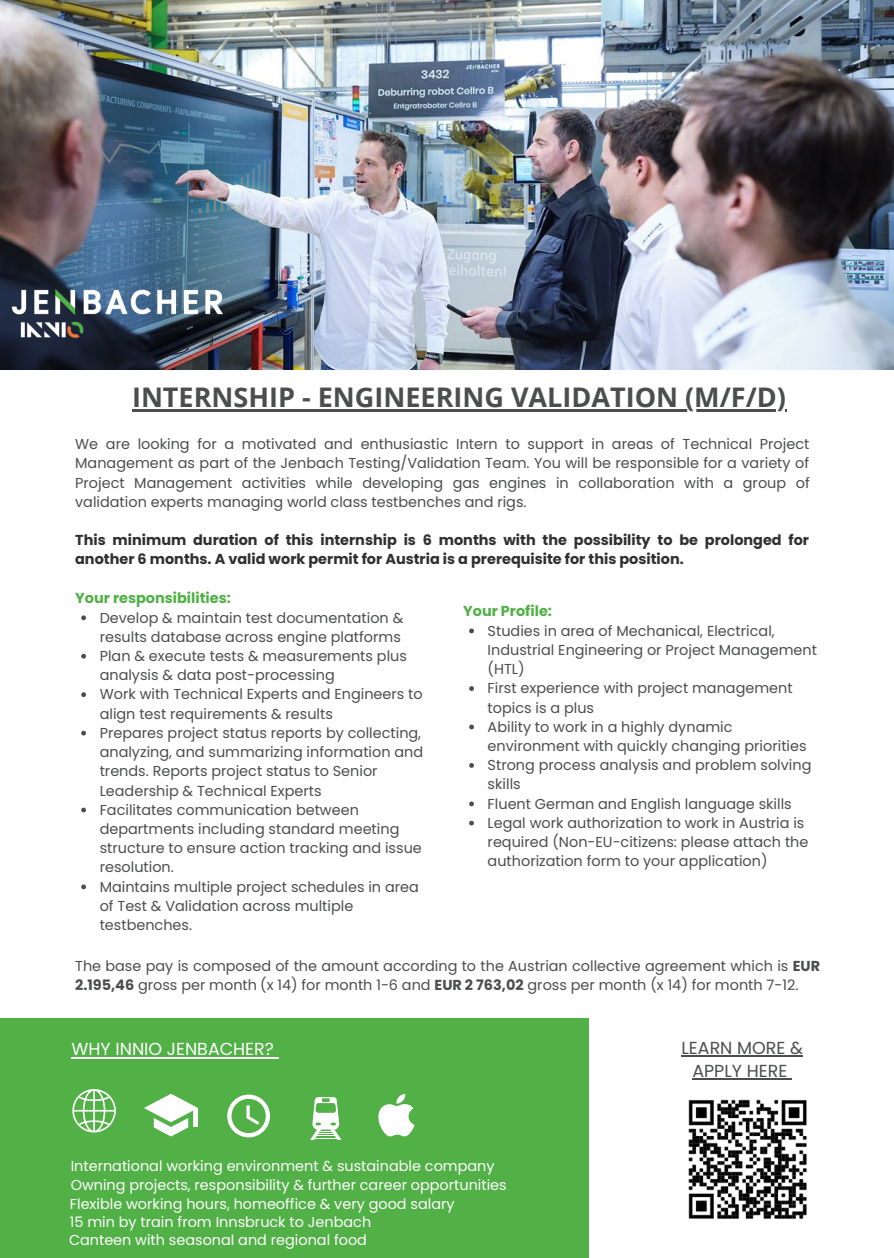
<style>
.page{position:relative;width:894px;height:1258px;background:#fff}
.page>*{position:absolute;margin:0;border:0;box-sizing:border-box;transform-origin:0 0}
.t1{font:700 27px "Open Sans";color:#4c4d4d}
.t2{font:17.4px "Poppins";color:#4c4d4d}
.t3{font:17.4px "Poppins";color:#fff}
.t4{font:14.4px/19.2px "Poppins";color:#4c4d4d}
.t5{font:14.4px "Poppins";color:#fff}
.t6{font:700 14.4px/19.2px "Poppins";color:#303030}
.t7{font:700 14.4px "Poppins";color:#51b046}
.s1{font-weight:700}
</style>
<div class="page">
<div style="left:0;top:1018px;width:588px;height:240px;background:#51b046"></div>
<img style="left:0;top:0;width:893px;height:369px">
<img style="left:0;top:271px;width:242px;height:52px">
<img style="left:0;top:309px;width:106px;height:52px">
<svg style="left:72px;top:1089px;width:44px;height:44px"></svg>
<svg style="left:378px;top:1094px;width:36px;height:42px"></svg>
<svg style="left:310px;top:1097px;width:31px;height:43px"></svg>
<svg style="left:227px;top:1094px;width:43px;height:43px"></svg>
<svg style="left:144px;top:1094px;width:54px;height:42px"></svg>
<img style="left:688px;top:1099px;width:119px;height:120px">
<hr style="left:132px;top:409px;width:654px;height:2px;background:#4c4d4d">
<svg style="left:81px;top:615px;width:5px;height:5px"></svg>
<svg style="left:81px;top:654px;width:5px;height:5px"></svg>
<svg style="left:81px;top:692px;width:5px;height:5px"></svg>
<svg style="left:81px;top:731px;width:5px;height:4px"></svg>
<svg style="left:81px;top:807px;width:5px;height:5px"></svg>
<svg style="left:81px;top:884px;width:5px;height:5px"></svg>
<hr style="left:71px;top:1057px;width:203px;height:1px;background:#fff">
<hr style="left:681px;top:1055px;width:108px;height:1px;background:#4c4d4d">
<svg style="left:789px;top:1055px;width:13px;height:1px"></svg>
<svg style="left:692px;top:1078px;width:12px;height:2px"></svg>
<hr style="left:704px;top:1078px;width:83px;height:2px;background:#4c4d4d">
<svg style="left:469px;top:628px;width:5px;height:5px"></svg>
<svg style="left:469px;top:686px;width:5px;height:5px"></svg>
<svg style="left:469px;top:724px;width:5px;height:5px"></svg>
<svg style="left:469px;top:763px;width:5px;height:5px"></svg>
<svg style="left:469px;top:801px;width:5px;height:5px"></svg>
<svg style="left:469px;top:821px;width:5px;height:4px"></svg>
<p class="t1" style="left:132px;top:378px;width:655px">INTERNSHIP - ENGINEERING VALIDATION (M/F/D)</p>
<p class="t4" style="left:75px;top:434px;width:735px;text-align:justify">We are looking for a motivated and enthusiastic Intern to support in areas of Technical Project Management as part of the Jenbach Testing/Validation Team. You will be responsible for a variety of Project Management activities while developing gas engines in collaboration with a group of validation experts managing world class testbenches and rigs.</p>
<p class="t6" style="left:75px;top:530px;width:735px">This minimum duration of this internship is 6 months with the possibility to be prolonged for another 6 months. A valid work permit for Austria is a prerequisite for this position.</p>
<p class="t7" style="left:75px;top:588px;width:157px">Your responsibilities:</p>
<p class="t4" style="left:100px;top:608px;width:305px">Develop &amp; maintain test documentation &amp; results database across engine platforms</p>
<p class="t4" style="left:100px;top:646px;width:309px">Plan &amp; execute tests &amp; measurements plus analysis &amp; data post-processing</p>
<p class="t4" style="left:100px;top:685px;width:324px">Work with Technical Experts and Engineers to align test requirements &amp; results</p>
<p class="t4" style="left:100px;top:723px;width:325px">Prepares project status reports by collecting, analyzing, and summarizing information and trends. Reports project status to Senior Leadership &amp; Technical Experts</p>
<p class="t4" style="left:100px;top:800px;width:323px">Facilitates communication between departments including standard meeting structure to ensure action tracking and issue resolution.</p>
<p class="t4" style="left:100px;top:877px;width:320px">Maintains multiple project schedules in area of Test &amp; Validation across multiple testbenches.</p>
<p class="t7" style="left:463px;top:601px;width:90px">Your Profile:</p>
<p class="t4" style="left:487px;top:621px;width:331px">Studies in area of Mechanical, Electrical,<br>Industrial Engineering or Project Management (HTL)</p>
<p class="t4" style="left:487px;top:679px;width:306px">First experience with project management topics is a plus</p>
<p class="t4" style="left:487px;top:717px;width:320px">Ability to work in a highly dynamic environment with quickly changing priorities</p>
<p class="t4" style="left:487px;top:755px;width:325px">Strong process analysis and problem solving skills</p>
<p class="t4" style="left:487px;top:794px;width:305px">Fluent German and English language skills</p>
<p class="t4" style="left:487px;top:813px;width:322px">Legal work authorization to work in Austria is required (Non-EU-citizens: please attach the authorization form to your application)</p>
<p class="t4" style="left:75px;top:956px;width:746px">The base pay is composed of the amount according to the Austrian collective agreement which is <span class="s1">EUR<br>2.195,46</span> gross per month (x 14) for month 1-6 and <span class="s1">EUR 2 763,02</span> gross per month (x 14) for month 7-12.</p>
<p class="t3" style="left:71px;top:1037px;width:204px">WHY INNIO JENBACHER?</p>
<p class="t5" style="left:71px;top:1156px;width:425px">International working environment &amp; sustainable company</p>
<p class="t5" style="left:71px;top:1175px;width:437px">Owning projects, responsibility &amp; further career opportunities</p>
<p class="t5" style="left:70px;top:1194px;width:386px">Flexible working hours, homeoffice &amp; very good salary</p>
<p class="t5" style="left:70px;top:1212px;width:303px">15 min by train from Innsbruck to Jenbach</p>
<p class="t5" style="left:69px;top:1230px;width:299px">Canteen with seasonal and regional food</p>
<p class="t2" style="left:681px;top:1035px;width:123px">LEARN MORE &amp;</p>
<p class="t2" style="left:692px;top:1058px;width:96px">APPLY HERE</p>
</div>
